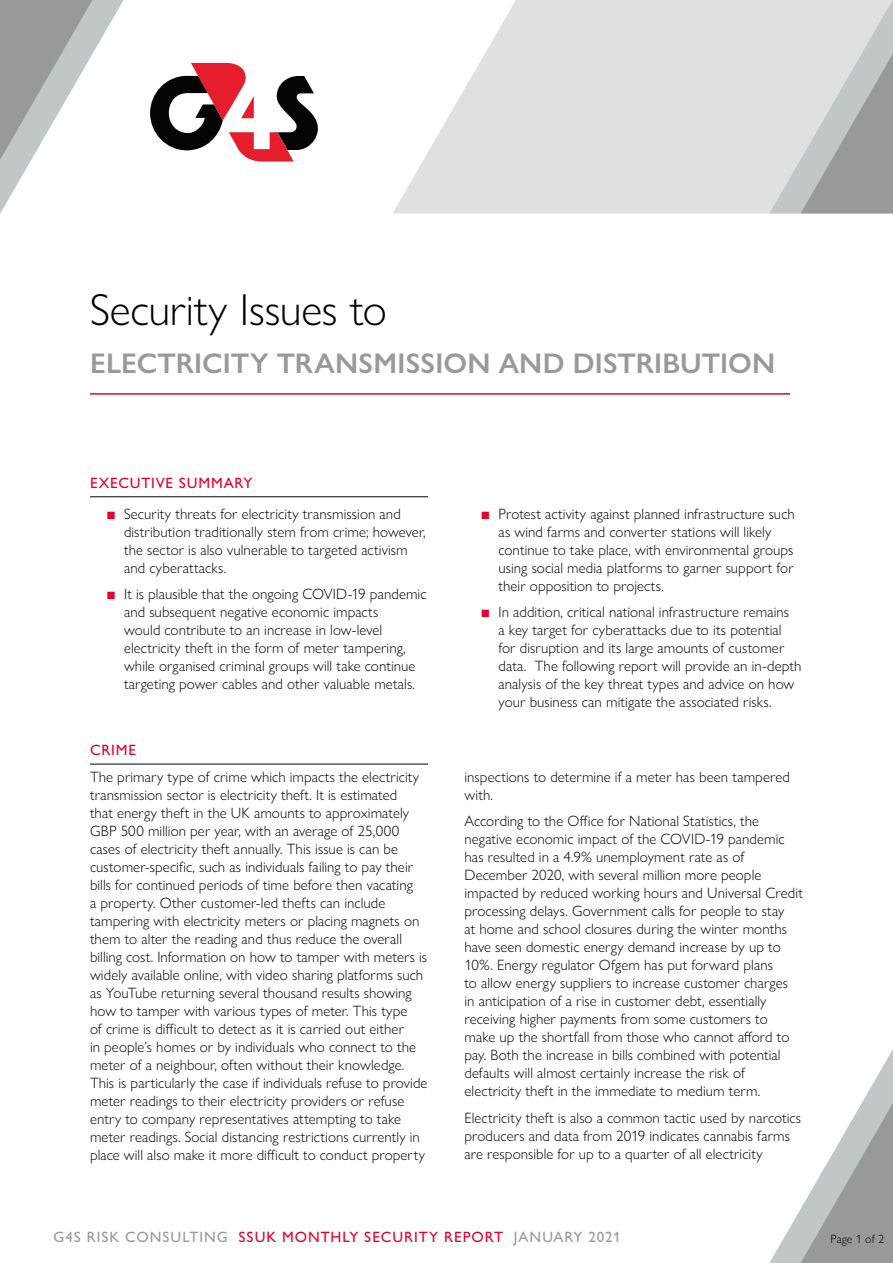
<style>
.page{position:relative;width:893px;height:1263px;background:#fff}
.page>*{position:absolute;margin:0;border:0;box-sizing:border-box;transform-origin:0 0}
.G4S_Header{font:300 45px "Gill Sans Nova";letter-spacing:-.005em;color:#000}
.G4S_Header-2{font:600 28.5px "Gill Sans Nova";letter-spacing:.005em;color:#97999b}
.G4S_Body{font:300 15px/18px "Gill Sans Nova";letter-spacing:.005em;color:#000}
.t1{font:500 15px "Gill Sans Nova";letter-spacing:.065em;color:#97999b}
.G4S_Section_head{font:500 15px "Gill Sans Nova";letter-spacing:.055em;color:#e4002b}
.t2{font:300 12px "Gill Sans Nova";letter-spacing:.01em;color:#000}
.s1{color:#e4002b}
</style>
<div class="page">
<svg style="left:0;top:0;width:124px;height:214px"></svg>
<svg style="left:769px;top:1049px;width:124px;height:214px"></svg>
<hr style="left:90px;top:496px;width:338px;height:1px;background:#000">
<hr style="left:90px;top:764px;width:338px;height:1px;background:#000">
<svg style="left:150px;top:63px;width:168px;height:99px"></svg>
<svg style="left:393px;top:0;width:376px;height:213px;fill:#e0e0e1"></svg>
<svg style="left:769px;top:0;width:124px;height:213px;background:#c5c6c8"></svg>
<hr style="left:90px;top:393px;width:700px;height:2px;background:#e4002b">
<p class="G4S_Header" style="left:90px;top:282px;width:298px">Security Issues to</p>
<p class="G4S_Header-2" style="left:90px;top:345px;width:687px">ELECTRICITY TRANSMISSION AND DISTRIBUTION</p>
<p class="G4S_Section_head" style="left:90px;top:474px;width:164px">EXECUTIVE SUMMARY</p>
<p class="G4S_Body" style="left:124px;top:504px;width:303px;text-indent:-17px"><span class="s1">■</span> Security threats for electricity transmission and distribution traditionally stem from crime; however, the sector is also vulnerable to targeted activism and cyberattacks.</p>
<p class="G4S_Body" style="left:124px;top:585px;width:304px;text-indent:-17px"><span class="s1">■</span> It is plausible that the ongoing COVID-19 pandemic and subsequent negative economic impacts<br>would contribute to an increase in low-level electricity theft in the form of meter tampering, while organised criminal groups will take continue targeting power cables and other valuable metals.</p>
<p class="G4S_Body" style="left:498px;top:504px;width:298px;text-indent:-17px"><span class="s1">■</span> Protest activity against planned infrastructure such as wind farms and converter stations will likely continue to take place, with environmental groups using social media platforms to garner support for their opposition to projects.</p>
<p class="G4S_Body" style="left:498px;top:603px;width:304px;text-indent:-17px"><span class="s1">■</span> In addition, critical national infrastructure remains<br>a key target for cyberattacks due to its potential for disruption and its large amounts of customer data. The following report will provide an in-depth analysis of the key threat types and advice on how your business can mitigate the associated risks.</p>
<p class="G4S_Section_head" style="left:90px;top:741px;width:48px">CRIME</p>
<p class="G4S_Body" style="left:90px;top:767px;width:339px">The primary type of crime which impacts the electricity transmission sector is electricity theft. It is estimated<br>that energy theft in the UK amounts to approximately GBP 500 million per year, with an average of 25,000 cases of electricity theft annually. This issue is can be customer-specific, such as individuals failing to pay their bills for continued periods of time before then vacating<br>a property. Other customer-led thefts can include tampering with electricity meters or placing magnets on them to alter the reading and thus reduce the overall billing cost. Information on how to tamper with meters is widely available online, with video sharing platforms such as YouTube returning several thousand results showing how to tamper with various types of meter. This type<br>of crime is difficult to detect as it is carried out either<br>in people’s homes or by individuals who connect to the meter of a neighbour, often without their knowledge.<br>This is particularly the case if individuals refuse to provide meter readings to their electricity providers or refuse entry to company representatives attempting to take meter readings. Social distancing restrictions currently in place will also make it more difficult to conduct property</p>
<p class="G4S_Body" style="left:464px;top:767px;width:327px">inspections to determine if a meter has been tampered with.</p>
<p class="G4S_Body" style="left:464px;top:812px;width:340px">According to the Office for National Statistics, the negative economic impact of the COVID-19 pandemic has resulted in a 4.9% unemployment rate as of December 2020, with several million more people impacted by reduced working hours and Universal Credit processing delays. Government calls for people to stay<br>at home and school closures during the winter months have seen domestic energy demand increase by up to 10%. Energy regulator Ofgem has put forward plans<br>to allow energy suppliers to increase customer charges<br>in anticipation of a rise in customer debt, essentially receiving higher payments from some customers to<br>make up the shortfall from those who cannot afford to pay. Both the increase in bills combined with potential defaults will almost certainly increase the risk of electricity theft in the immediate to medium term.</p>
<p class="G4S_Body" style="left:464px;top:1108px;width:338px">Electricity theft is also a common tactic used by narcotics producers and data from 2019 indicates cannabis farms are responsible for up to a quarter of all electricity</p>
<p class="t1" style="left:53px;top:1228px;width:569px">G4S RISK CONSULTING <span class="s1">SSUK MONTHLY SECURITY REPORT</span> JANUARY 2021</p>
<p class="t2" style="left:830px;top:1232px;width:55px">Page 1 of 2</p>
</div>
